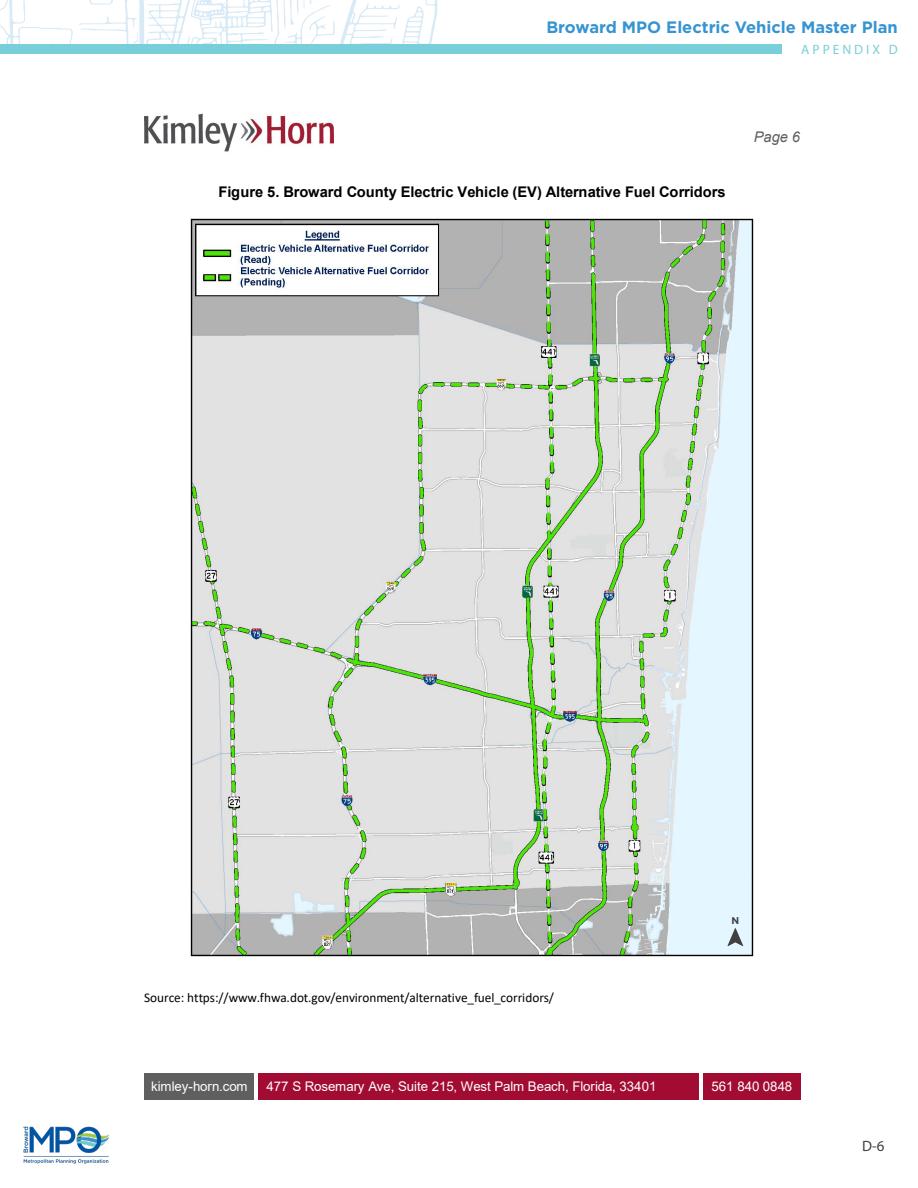
<style>
.page{position:relative;width:918px;height:1188px;background:#fff}
.page>*{position:absolute;margin:0;border:0;box-sizing:border-box;transform-origin:0 0}
.t1{font:700 16.5px "Gotham";color:#3694d1}
.t2{font:15px "Myriad Pro";color:#3e3e3f}
.t3{font:700 14.7px "Arial";letter-spacing:-.01em;color:#000}
.t4{font:italic 14.7px "Arial";color:#5f5f5f}
.t5{font:13.5px "Myriad Pro";letter-spacing:.22em;color:#78cfd9}
.t6{font:13.35px "Arial";letter-spacing:-.005em;color:#fff}
.t7{font:13.35px "Calibri";color:#000}
.Compass{font:700 9.9px "Gotham";color:#3e3e3f}
</style>
<div class="page">
<img style="left:23px;top:1126px;width:86px;height:37px">
<svg style="left:0;top:0;width:437px;height:44px"></svg>
<div style="left:0;top:44px;width:781px;height:10px;background:#78cfd9"></div>
<div style="left:144px;top:1073px;width:111px;height:27px;background:#5f5f5f"></div>
<div style="left:258px;top:1073px;width:441px;height:27px;background:#a20c33"></div>
<div style="left:702px;top:1073px;width:99px;height:27px;background:#a20c33"></div>
<hr style="left:254px;top:1073px;width:4px;height:27px;background:#fff">
<img style="left:144px;top:113px;width:189px;height:39px">
<img style="left:190px;top:218px;width:564px;height:741px">
<svg style="left:727px;top:928px;width:16px;height:18px"></svg>
<p class="t1" style="left:546px;top:16px;width:353px">Broward MPO Electric Vehicle Master Plan</p>
<p class="t5" style="left:801px;top:41px;width:98px">APPENDIX D</p>
<p class="t3" style="left:218px;top:182px;width:509px">Figure 5. Broward County Electric Vehicle (EV) Alternative Fuel Corridors</p>
<p class="t4" style="left:754px;top:127px;width:48px">Page 6</p>
<p class="t7" style="left:144px;top:988px;width:411px">Source: https://www.fhwa.dot.gov/environment/alternative_fuel_corridors/</p>
<p class="Compass" style="left:731px;top:914px;width:9px">N</p>
<p class="t6" style="left:151px;top:1077px;width:98px">kimley-horn.com</p>
<p class="t6" style="left:267px;top:1077px;width:391px">477 S Rosemary Ave, Suite 215, West Palm Beach, Florida, 33401</p>
<p class="t6" style="left:712px;top:1077px;width:82px">561 840 0848</p>
<p class="t2" style="left:862px;top:1137px;width:24px">D-6</p>
</div>
